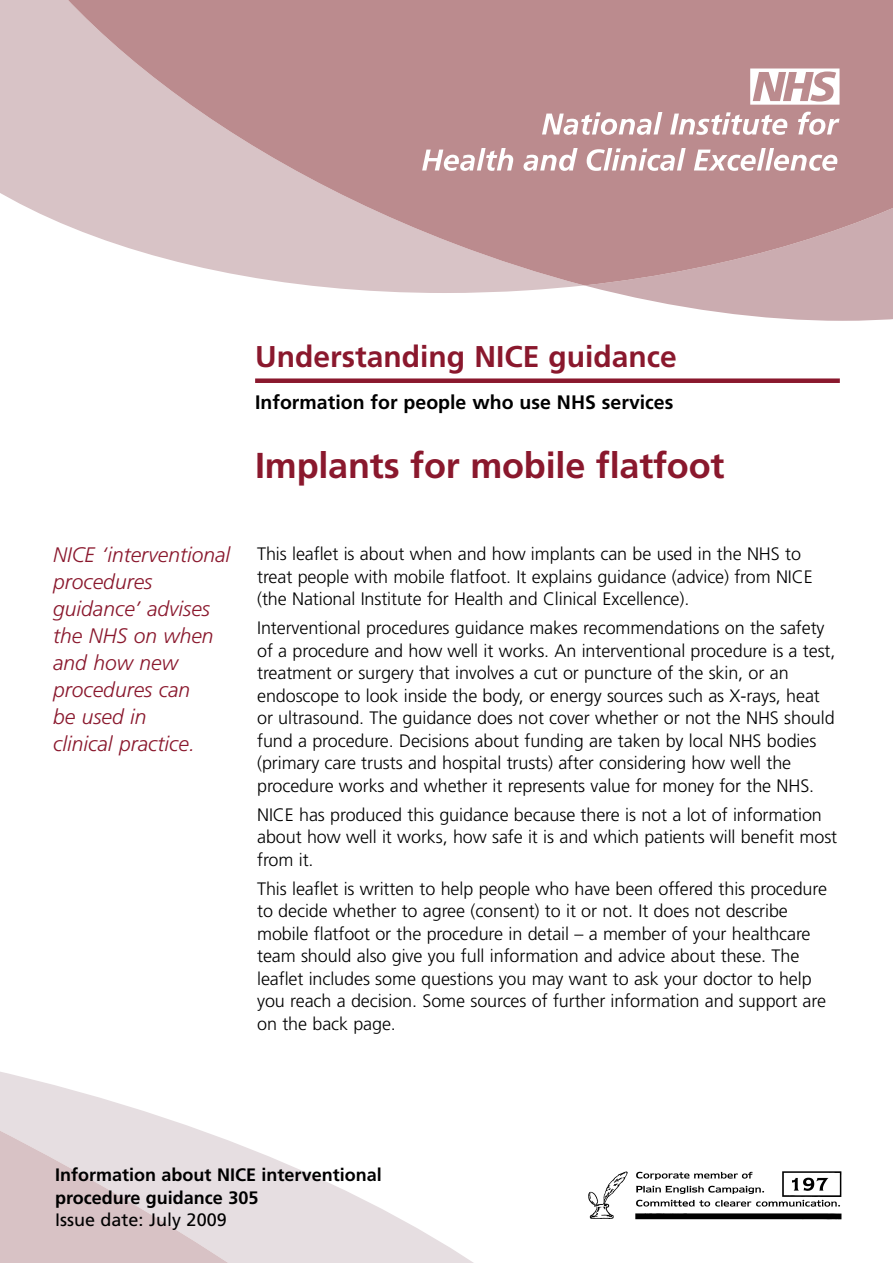
<style>
.page{position:relative;width:893px;height:1263px;background:#fff}
.page>*{position:absolute;margin:0;border:0;box-sizing:border-box;transform-origin:0 0}
.t1{font:700 36px "Frutiger";letter-spacing:-.005em;color:#8a182d}
.t2{font:700 30px "Frutiger";color:#8a182d}
.t3{font:italic 300 21px/27px "Frutiger";color:#8a182d}
.t4{font:700 19.5px "Frutiger";color:#000}
.t5{font:300 18px/22.5px "Frutiger";letter-spacing:-.005em;color:#000}
.t6{font:700 18px/22.5px "Frutiger";color:#000}
.t7{font:18px "Frutiger";color:#000}
</style>
<div class="page">
<svg style="left:0;top:1072px;width:474px;height:191px"></svg>
<svg style="left:616px;top:293px;width:277px;height:27px;fill:#cbacb0"></svg>
<svg style="left:307px;top:285px;width:586px;height:8px"></svg>
<svg style="left:0;top:0;width:893px;height:285px;background:#c6a1a4"></svg>
<svg style="left:750px;top:68px;width:89px;height:37px"></svg>
<svg style="left:542px;top:112px;width:120px;height:23px"></svg>
<svg style="left:670px;top:112px;width:117px;height:23px"></svg>
<svg style="left:798px;top:112px;width:41px;height:23px"></svg>
<svg style="left:422px;top:148px;width:91px;height:23px"></svg>
<svg style="left:523px;top:148px;width:55px;height:23px"></svg>
<svg style="left:587px;top:148px;width:99px;height:23px"></svg>
<svg style="left:694px;top:148px;width:143px;height:23px"></svg>
<img style="left:588px;top:1171px;width:254px;height:49px">
<div style="left:255px;top:378px;width:585px;height:5px;background:#8a182d"></div>
<p class="t3" style="left:53px;top:543px;width:179px">NICE ‘interventional procedures guidance’ advises the NHS on when and how new procedures can<br>be used in<br>clinical practice.</p>
<h2 class="t2" style="left:255px;top:344px;width:423px">Understanding NICE guidance</h2>
<p class="t4" style="left:255px;top:394px;width:420px">Information for people who use NHS services</p>
<h1 class="t1" style="left:255px;top:451px;width:471px">Implants for mobile flatfoot</h1>
<p class="t5" style="left:257px;top:544px;width:557px">This leaflet is about when and how implants can be used in the NHS to treat people with mobile flatfoot. It explains guidance (advice) from NICE (the National Institute for Health and Clinical Excellence).</p>
<p class="t5" style="left:257px;top:618px;width:580px">Interventional procedures guidance makes recommendations on the safety of a procedure and how well it works. An interventional procedure is a test, treatment or surgery that involves a cut or puncture of the skin, or an endoscope to look inside the body, or energy sources such as X-rays, heat or ultrasound. The guidance does not cover whether or not the NHS should fund a procedure. Decisions about funding are taken by local NHS bodies (primary care trusts and hospital trusts) after considering how well the procedure works and whether it represents value for money for the NHS.</p>
<p class="t5" style="left:257px;top:804px;width:582px">NICE has produced this guidance because there is not a lot of information about how well it works, how safe it is and which patients will benefit most from it.</p>
<p class="t5" style="left:257px;top:878px;width:571px">This leaflet is written to help people who have been offered this procedure to decide whether to agree (consent) to it or not. It does not describe mobile flatfoot or the procedure in detail – a member of your healthcare team should also give you full information and advice about these. The leaflet includes some questions you may want to ask your doctor to help you reach a decision. Some sources of further information and support are on the back page.</p>
<p class="t6" style="left:55px;top:1165px;width:328px">Information about NICE interventional procedure guidance 305</p>
<p class="t7" style="left:55px;top:1213px;width:173px">Issue date: July 2009</p>
</div>
